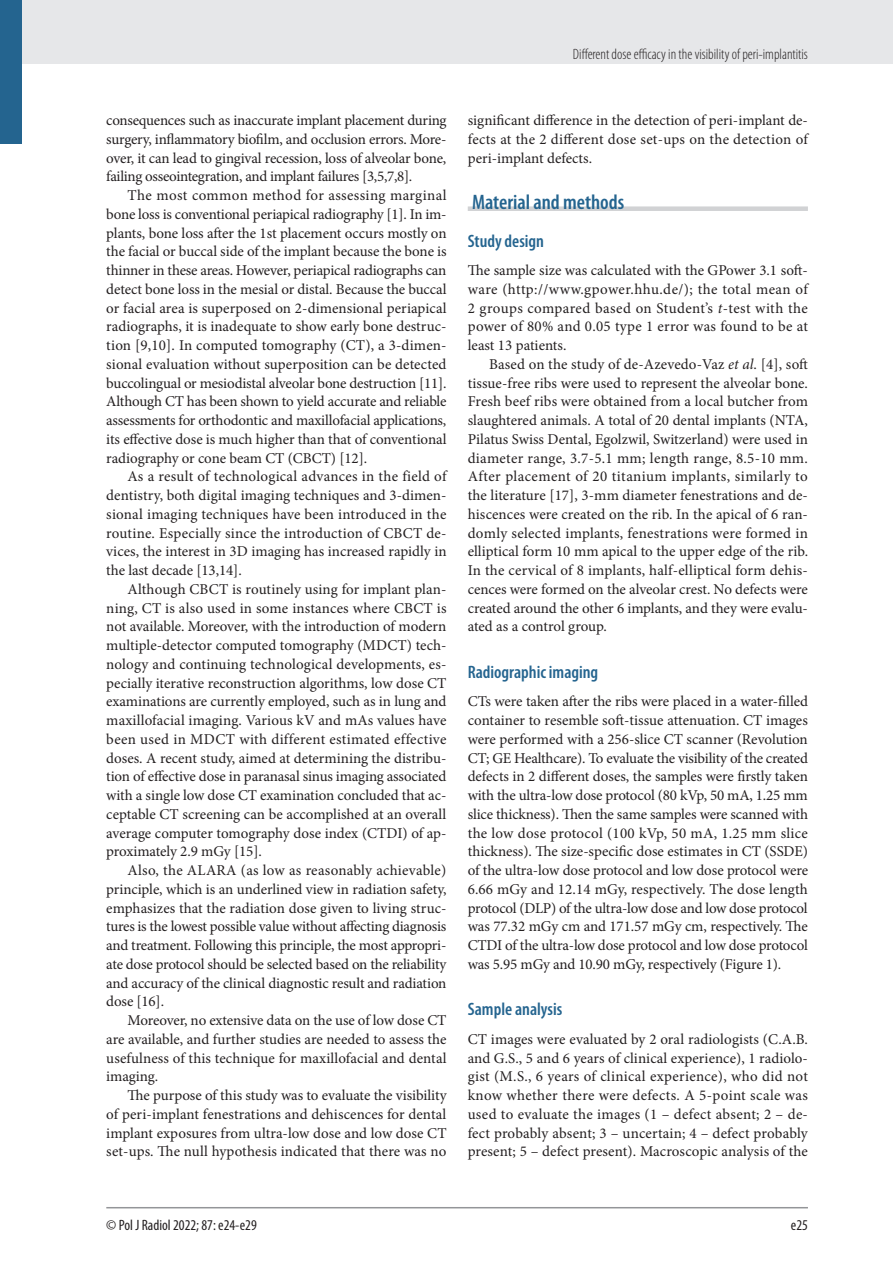
<style>
.page{position:relative;width:893px;height:1263px;background:#fff}
.page>*{position:absolute;margin:0;border:0;box-sizing:border-box;transform-origin:0 0}
.srodtytul_1{font:600 condensed 21px "Myriad Pro";color:#24648f}
.srodtytul_2{font:600 condensed 18px "Myriad Pro";color:#24648f}
.tekst{font:15px/18.8px "Minion Pro";letter-spacing:-.005em;color:#231f20;text-align:justify}
.tekst_bez_wciecia{font:15px/18.8px "Minion Pro";color:#231f20;text-align:justify}
.t1{font:300 condensed 15px "Myriad Pro";color:#231f20}
.tabela_tekst{font:condensed 15px "Myriad Pro";color:#231f20}
.s1{font-style:italic}
</style>
<div class="page">
<div style="left:0;top:0;width:893px;height:64px;background:#e6e7e9"></div>
<hr style="left:106px;top:1207px;width:702px;height:1px;background:#939598">
<div style="left:0;top:0;width:21px;height:144px;background:#24648f"></div>
<div style="left:468px;top:206px;width:340px;height:5px;background:#d1d2d4"></div>
<p class="t1" style="left:573px;top:45px;width:236px">Different dose efficacy in the visibility of peri-implantitis</p>
<p class="tekst" style="left:106px;top:111px;width:342px">consequences such as inaccurate implant placement during surgery, inflammatory biofilm, and occlusion errors. More&shy;over, it can lead to gingival recession, loss of alveolar bone, failing osseointegration, and implant failures [3,5,7,8].</p>
<p class="tekst" style="left:106px;top:186px;width:342px;text-indent:21px">The most common method for assessing marginal bone loss is conventional periapical radiography [1]. In im&shy;plants, bone loss after the 1st placement occurs mostly on the facial or buccal side of the implant because the bone is thinner in these areas. However, periapical radiographs can detect bone loss in the mesial or distal. Because the buccal or facial area is superposed on 2-dimensional periapical radiographs, it is inadequate to show early bone destruc&shy;tion [9,10]. In computed tomography (CT), a 3-dimen&shy;sional evaluation without superposition can be detected buccolingual or mesiodistal alveolar bone destruction [11].<br>Although CT has been shown to yield accurate and reliable assessments for orthodontic and maxillofacial applications, its effective dose is much higher than that of conventional radiography or cone beam CT (CBCT) [12].</p>
<p class="tekst" style="left:106px;top:467px;width:342px;text-indent:21px">As a result of technological advances in the field of dentistry, both digital imaging techniques and 3-dimen&shy;sional imaging techniques have been introduced in the routine. Especially since the introduction of CBCT de&shy;vices, the interest in 3D imaging has increased rapidly in the last decade [13,14].</p>
<p class="tekst" style="left:106px;top:580px;width:342px;text-indent:21px">Although CBCT is routinely using for implant plan&shy;ning, CT is also used in some instances where CBCT is not available. Moreover, with the introduction of modern multiple-detector computed tomography (MDCT) tech&shy;nology and continuing technological developments, es&shy;pecially iterative reconstruction algorithms, low dose CT examinations are currently employed, such as in lung and maxillofacial imaging. Various kV and mAs values have been used in MDCT with different estimated effective doses. A recent study, aimed at determining the distribu&shy;tion of effective dose in paranasal sinus imaging associated with a single low dose CT examination concluded that ac&shy;ceptable CT screening can be accomplished at an overall average computer tomography dose index (CTDI) of ap&shy;proximately 2.9 mGy [15].</p>
<p class="tekst" style="left:106px;top:861px;width:342px;text-indent:21px">Also, the ALARA (as low as reasonably achievable) principle, which is an underlined view in radiation safety, emphasizes that the radiation dose given to living struc&shy;tures is the lowest possible value without affecting diagnosis and treatment. Following this principle, the most appropri&shy;ate dose protocol should be selected based on the reliability and accuracy of the clinical diagnostic result and radiation dose [16].</p>
<p class="tekst" style="left:106px;top:1011px;width:342px;text-indent:21px">Moreover, no extensive data on the use of low dose CT are available, and further studies are needed to assess the usefulness of this technique for maxillofacial and dental imaging.</p>
<p class="tekst" style="left:106px;top:1086px;width:342px;text-indent:21px">The purpose of this study was to evaluate the visibility of peri-implant fenestrations and dehiscences for dental implant exposures from ultra-low dose and low dose CT set-ups. The null hypothesis indicated that there was no</p>
<p class="tekst" style="left:468px;top:111px;width:342px">significant difference in the detection of peri-implant de&shy;fects at the 2 different dose set-ups on the detection of peri-implant defects.</p>
<p class="srodtytul_1" style="left:472px;top:189px;width:154px">Material and methods</p>
<p class="srodtytul_2" style="left:468px;top:229px;width:78px">Study design</p>
<p class="tekst_bez_wciecia" style="left:468px;top:261px;width:342px">The sample size was calculated with the GPower 3.1 soft&shy;ware (http://www.gpower.hhu.de/); the total mean of 2 groups compared based on Student’s <span class="s1">t</span>-test with the power of 80% and 0.05 type 1 error was found to be at least 13 patients.</p>
<p class="tekst" style="left:468px;top:355px;width:342px;text-indent:21px">Based on the study of de-Azevedo-Vaz <span class="s1">et al</span>. [4], soft tissue-free ribs were used to represent the alveolar bone.<br>Fresh beef ribs were obtained from a local butcher from slaughtered animals. A total of 20 dental implants (NTA, Pilatus Swiss Dental, Egolzwil, Switzerland) were used in diameter range, 3.7-5.1 mm; length range, 8.5-10 mm.<br>After placement of 20 titanium implants, similarly to the literature [17], 3-mm diameter fenestrations and de&shy;hiscences were created on the rib. In the apical of 6 ran&shy;domly selected implants, fenestrations were formed in elliptical form 10 mm apical to the upper edge of the rib.<br>In the cervical of 8 implants, half-elliptical form dehis&shy;cences were formed on the alveolar crest. No defects were created around the other 6 implants, and they were evalu&shy;ated as a control group.</p>
<p class="srodtytul_2" style="left:468px;top:661px;width:132px">Radiographic imaging</p>
<p class="tekst_bez_wciecia" style="left:468px;top:692px;width:342px">CTs were taken after the ribs were placed in a water-filled container to resemble soft-tissue attenuation. CT images were performed with a 256-slice CT scanner (Revolution CT; GE Healthcare). To evaluate the visibility of the created defects in 2 different doses, the samples were firstly taken with the ultra-low dose protocol (80 kVp, 50 mA, 1.25 mm slice thickness). Then the same samples were scanned with the low dose protocol (100 kVp, 50 mA, 1.25 mm slice thickness). The size-specific dose estimates in CT (SSDE) of the ultra-low dose protocol and low dose protocol were 6.66 mGy and 12.14 mGy, respectively. The dose length protocol (DLP) of the ultra-low dose and low dose protocol was 77.32 mGy cm and 171.57 mGy cm, respectively. The CTDI of the ultra-low dose protocol and low dose protocol was 5.95 mGy and 10.90 mGy, respectively (Figure 1).</p>
<p class="srodtytul_2" style="left:468px;top:998px;width:96px">Sample analysis</p>
<p class="tekst_bez_wciecia" style="left:468px;top:1030px;width:342px">CT images were evaluated by 2 oral radiologists (C.A.B. and G.S., 5 and 6 years of clinical experience), 1 radiolo&shy;gist (M.S., 6 years of clinical experience), who did not know whether there were defects. A 5-point scale was used to evaluate the images (1 – defect absent; 2 – de&shy;fect probably absent; 3 – uncertain; 4 – defect probably present; 5 – defect present). Macroscopic analysis of the</p>
<p class="tabela_tekst" style="left:106px;top:1216px;width:152px">© Pol J Radiol 2022; 87: e24-e29</p>
<p class="tabela_tekst" style="left:791px;top:1216px;width:18px">e25</p>
</div>
